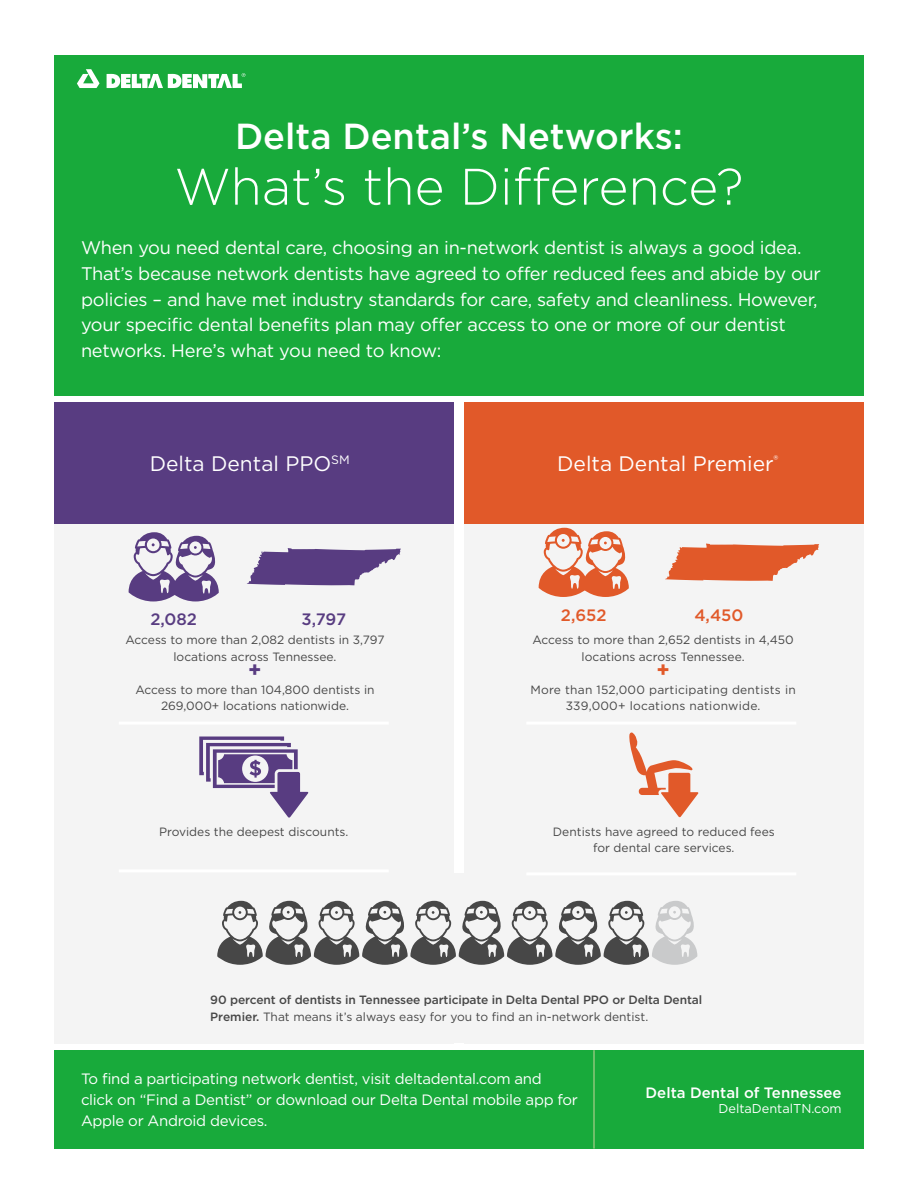
<style>
.page{position:relative;width:918px;height:1188px;background:#fff}
.page>*{position:absolute;margin:0;border:0;box-sizing:border-box;transform-origin:0 0}
.t1{font:300 51.3px "Gotham";color:#fff}
.t2{font:500 36.15px "Gotham";color:#fff}
.t3{font:21px "Gotham";color:#fff}
.t4{font:700 21px "Gotham";color:#583c81}
.t5{font:700 21px "Gotham";color:#e15929}
.t6{font:18.3px/25.8px "Gotham";letter-spacing:-.015em;color:#fff}
.t7{font:500 16.5px "Gotham";letter-spacing:-.005em;color:#583c81}
.t8{font:500 16.5px "Gotham";color:#e15929}
.t9{font:15px/21px "Gotham";letter-spacing:-.02em;color:#fff}
.t10{font:500 15px "Gotham";color:#fff}
.t11{font:12.75px "Gotham";color:#fff}
.t12{font:12px/16.5px "Gotham";color:#474747;text-align:center}
.t13{font:500 12px/16.5px "Gotham";letter-spacing:-.01em;color:#474747}
.t14{font:12px/16.5px "Gotham";letter-spacing:.02em;color:#474747;text-align:center}
.s1{font-weight:400}
</style>
<div class="page">
<div style="left:54px;top:402px;width:400px;height:641px;background:#f4f4f4"></div>
<div style="left:54px;top:402px;width:400px;height:122px;background:#583c81"></div>
<div style="left:54px;top:55px;width:810px;height:341px;background:#18aa3b"></div>
<svg style="left:77px;top:69px;width:23px;height:19px"></svg>
<svg style="left:107px;top:73px;width:138px;height:15px"></svg>
<svg style="left:129px;top:532px;width:90px;height:69px"></svg>
<svg style="left:199px;top:737px;width:110px;height:81px"></svg>
<hr style="left:119px;top:869px;width:270px;height:3px;background:#fff">
<hr style="left:119px;top:722px;width:270px;height:3px;background:#fff">
<div style="left:464px;top:402px;width:400px;height:641px;background:#f4f4f4"></div>
<div style="left:464px;top:402px;width:400px;height:122px;background:#e15929"></div>
<svg style="left:629px;top:733px;width:70px;height:84px"></svg>
<svg style="left:539px;top:528px;width:90px;height:69px"></svg>
<hr style="left:526px;top:722px;width:270px;height:3px;background:#fff">
<div style="left:276px;top:873px;width:396px;height:170px;background:#f4f4f4"></div>
<hr style="left:526px;top:872px;width:270px;height:3px;background:#fff">
<svg style="left:217px;top:901px;width:480px;height:64px"></svg>
<div style="left:54px;top:1050px;width:810px;height:99px;background:#18aa3b"></div>
<hr style="left:593px;top:1050px;width:2px;height:99px;background:#8bc67a">
<svg style="left:247px;top:548px;width:154px;height:37px"></svg>
<svg style="left:665px;top:544px;width:154px;height:37px"></svg>
<h2 class="t2" style="left:235px;top:113px;width:449px">Delta Dental’s Networks:</h2>
<h1 class="t1" style="left:174px;top:154px;width:571px">What’s the Difference?</h1>
<p class="t6" style="left:81px;top:234px;width:741px">When you need dental care, choosing an in-network dentist is always a good idea.<br>That’s because network dentists have agreed to offer reduced fees and abide by our policies – and have met industry standards for care, safety and cleanliness. However, your specific dental benefits plan may offer access to one or more of our dentist networks. Here’s what you need to know:</p>
<p class="t3" style="left:150px;top:450px;width:201px">Delta Dental PPO<sup>SM</sup></p>
<p class="t3" style="left:557px;top:450px;width:223px">Delta Dental Premier<sup>®</sup></p>
<p class="t7" style="left:150px;top:609px;width:48px">2,082</p>
<p class="t7" style="left:302px;top:609px;width:46px">3,797</p>
<p class="t8" style="left:694px;top:604px;width:51px">4,450</p>
<p class="t8" style="left:561px;top:604px;width:47px">2,652</p>
<p class="t12" style="left:125px;top:631px;width:261px">Access to more than 2,082 dentists in 3,797 locations across Tennessee.</p>
<p class="t4" style="left:248px;top:656px;width:15px">+</p>
<p class="t12" style="left:135px;top:681px;width:241px">Access to more than 104,800 dentists in<br>269,000+ locations nationwide.</p>
<p class="t12" style="left:159px;top:823px;width:191px">Provides the deepest discounts.</p>
<p class="t12" style="left:532px;top:631px;width:263px">Access to more than 2,652 dentists in 4,450 locations across Tennessee.</p>
<p class="t5" style="left:656px;top:656px;width:15px">+</p>
<p class="t14" style="left:530px;top:681px;width:267px">More than 152,000 participating dentists in<br>339,000+ locations nationwide.</p>
<p class="t12" style="left:553px;top:823px;width:223px">Dentists have agreed to reduced fees for dental care services.</p>
<p class="t13" style="left:210px;top:992px;width:493px">90 percent of dentists in Tennessee participate in Delta Dental PPO or Delta Dental<br>Premier. <span class="s1">That means it’s always easy for you to find an in-network dentist.</span></p>
<p class="t9" style="left:81px;top:1068px;width:499px">To find a participating network dentist, visit deltadental.com and<br>click on “Find a Dentist” or download our Delta Dental mobile app for<br>Apple or Android devices.</p>
<p class="t10" style="left:646px;top:1083px;width:198px">Delta Dental of Tennessee</p>
<p class="t11" style="left:719px;top:1100px;width:125px">DeltaDentalTN.com</p>
</div>
